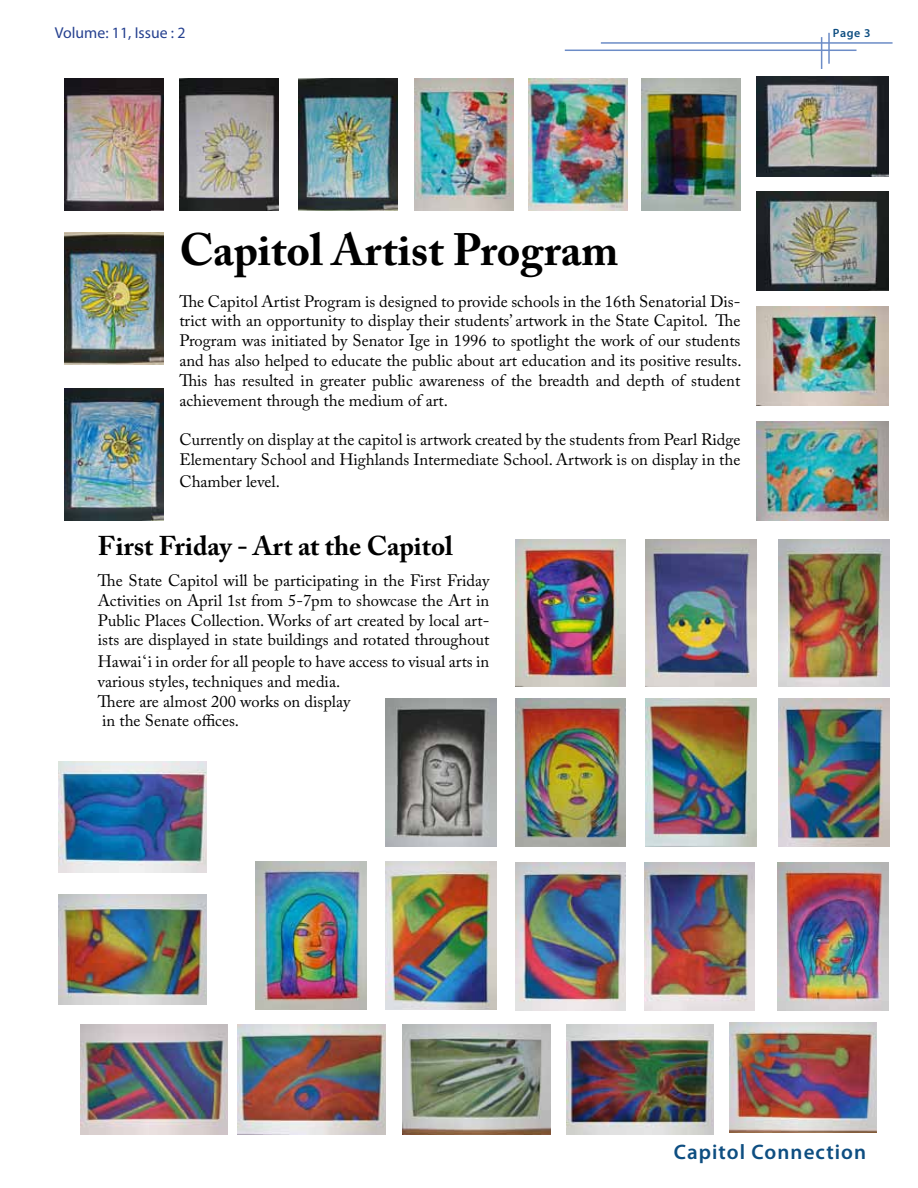
<style>
.page{position:relative;width:918px;height:1188px;background:#fff}
.page>*{position:absolute;margin:0;border:0;box-sizing:border-box;transform-origin:0 0}
.t1{font:700 45px "Adobe Caslon Pro";color:#000}
.t2{font:700 27px "Adobe Caslon Pro";color:#000}
.t3{font:600 21px "Myriad Pro";letter-spacing:.05em;color:#0e4e81}
.t4{font:16.5px/19.8px "Adobe Caslon Pro";color:#000;text-align:justify}
.t5{font:15.75px "Myriad Pro";color:#25408f}
.t6{font:600 12px "Myriad Pro";color:#0e4e81}
.s1{font-family:"Times New Roman";font-size:18px}
</style>
<div class="page">
<hr style="left:601px;top:42px;width:292px;height:2px;background:#6c8cc7">
<hr style="left:565px;top:50px;width:292px;height:1px;background:#6c8cc7">
<hr style="left:828px;top:33px;width:2px;height:31px;background:#6c8cc7">
<hr style="left:821px;top:37px;width:1px;height:32px;background:#6c8cc7">
<img style="left:756px;top:307px;width:132px;height:99px">
<img style="left:641px;top:79px;width:99px;height:132px">
<img style="left:529px;top:79px;width:99px;height:132px">
<img style="left:415px;top:79px;width:99px;height:132px">
<img style="left:756px;top:421px;width:132px;height:99px">
<img style="left:756px;top:77px;width:132px;height:99px">
<img style="left:65px;top:79px;width:99px;height:132px">
<img style="left:65px;top:232px;width:99px;height:132px">
<img style="left:65px;top:388px;width:99px;height:132px">
<img style="left:299px;top:79px;width:99px;height:132px">
<img style="left:756px;top:191px;width:132px;height:99px">
<img style="left:179px;top:79px;width:99px;height:132px">
<img style="left:515px;top:863px;width:111px;height:147px">
<img style="left:59px;top:762px;width:147px;height:110px">
<img style="left:385px;top:862px;width:111px;height:147px">
<img style="left:59px;top:894px;width:147px;height:111px">
<img style="left:566px;top:1024px;width:148px;height:111px">
<img style="left:256px;top:862px;width:110px;height:147px">
<img style="left:730px;top:1022px;width:147px;height:111px">
<img style="left:646px;top:539px;width:110px;height:148px">
<img style="left:644px;top:863px;width:111px;height:147px">
<img style="left:646px;top:699px;width:110px;height:147px">
<img style="left:403px;top:1024px;width:147px;height:111px">
<img style="left:515px;top:539px;width:111px;height:148px">
<img style="left:779px;top:699px;width:110px;height:147px">
<img style="left:778px;top:863px;width:110px;height:147px">
<img style="left:515px;top:699px;width:111px;height:147px">
<img style="left:385px;top:699px;width:111px;height:147px">
<img style="left:80px;top:1024px;width:147px;height:111px">
<img style="left:779px;top:539px;width:110px;height:148px">
<img style="left:238px;top:1024px;width:147px;height:111px">
<p class="t5" style="left:55px;top:23px;width:132px">Volume: 11, Issue : 2</p>
<p class="t6" style="left:833px;top:26px;width:39px">Page 3</p>
<h1 class="t1" style="left:179px;top:223px;width:441px">Capitol Artist Program</h1>
<p class="t4" style="left:179px;top:291px;width:564px">The Capitol Artist Program is designed to provide schools in the 16th Senatorial Dis&shy;trict with an opportunity to display their students’ artwork in the State Capitol. The Program was initiated by Senator Ige in 1996 to spotlight the work of our students and has also helped to educate the public about art education and its positive results.<br>This has resulted in greater public awareness of the breadth and depth of student achievement through the medium of art.</p>
<p class="t4" style="left:179px;top:430px;width:563px">Currently on display at the capitol is artwork created by the students from Pearl Ridge<br>Elementary School and Highlands Intermediate School. Artwork is on display in the</p>
<p class="t4" style="left:179px;top:471px;width:102px">Chamber level.</p>
<h2 class="t2" style="left:98px;top:530px;width:357px">First Friday - Art at the Capitol</h2>
<p class="t4" style="left:98px;top:570px;width:393px">The State Capitol will be participating in the First Friday Activities on April 1st from 5-7pm to showcase the Art in Public Places Collection. Works of art created by local art&shy;ists are displayed in state buildings and rotated throughout</p>
<p class="t4" style="left:98px;top:651px;width:393px;text-align:left">Hawai<span class="s1">ʻ</span>i in order for all people to have access to visual arts in various styles, techniques and media.<br>There are almost 200 works on display<br>in the Senate offices.</p>
<p class="t3" style="left:674px;top:1138px;width:194px">Capitol Connection</p>
</div>
